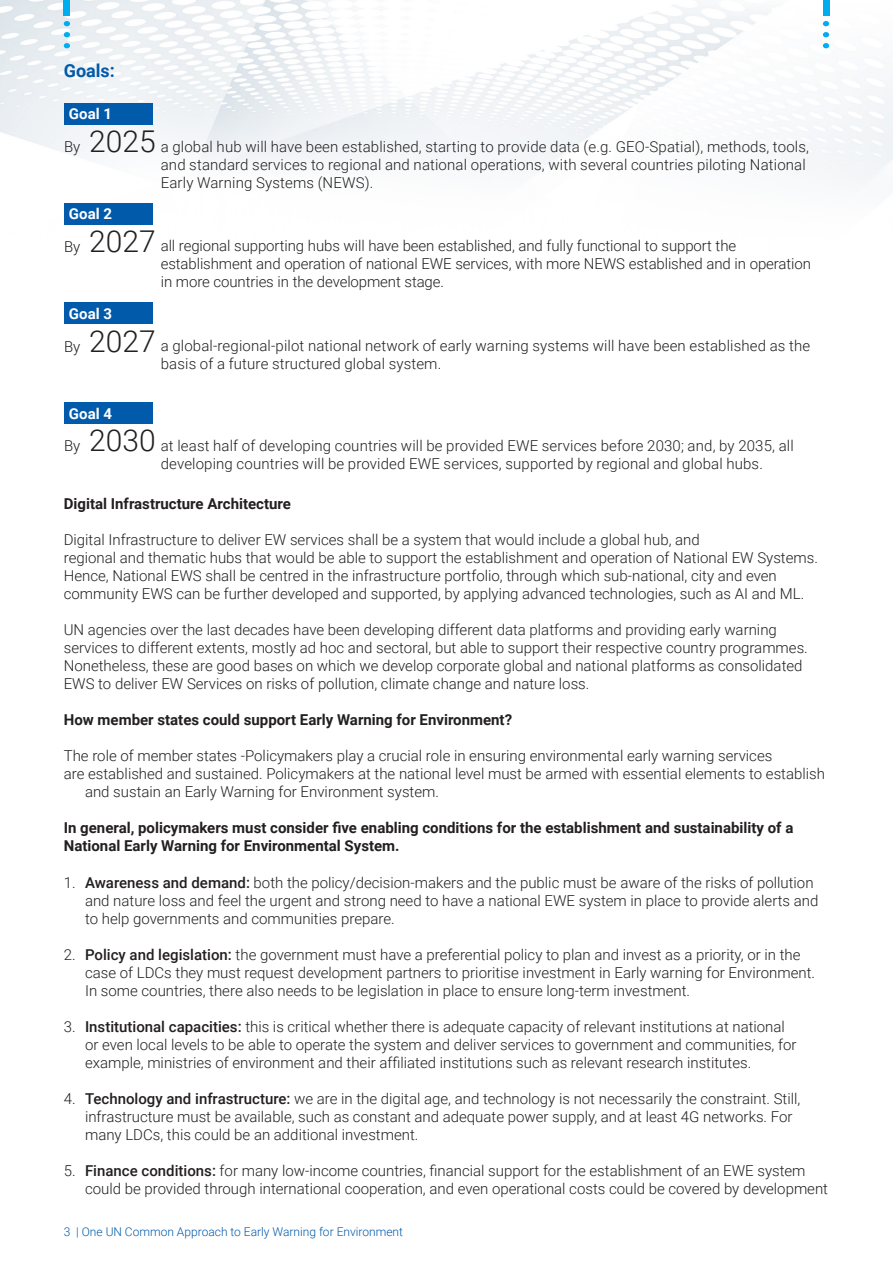
<style>
.page{position:relative;width:893px;height:1263px;background:#fff}
.page>*{position:absolute;margin:0;border:0;box-sizing:border-box;transform-origin:0 0}
.t1{font:300 30px "Roboto";color:#1f2020}
.t2{font:700 18px "Roboto";color:#015aaa}
.Normal__Web{font:300 15px/18px "Roboto";color:#231f20}
.t3{font:300 15px/18px "Roboto";letter-spacing:.01em;color:#1f2020}
.Normal__Web-2{font:700 15px/18px "Roboto";color:#231f20}
.t4{font:700 15px "Roboto";color:#fff}
.t5{font:300 12px "Roboto";color:#015aaa}
.s1{font-size:15px}
.s2{font-weight:500}
</style>
<div class="page">
<img style="left:0;top:0;width:893px;height:225px">
<svg style="left:64px;top:21px;width:6px;height:5px"></svg>
<svg style="left:64px;top:32px;width:6px;height:5px"></svg>
<svg style="left:64px;top:43px;width:6px;height:5px"></svg>
<div style="left:64px;top:0;width:6px;height:15px;background:#00aeef"></div>
<svg style="left:823px;top:21px;width:6px;height:5px"></svg>
<svg style="left:823px;top:32px;width:6px;height:5px"></svg>
<svg style="left:823px;top:43px;width:6px;height:5px"></svg>
<div style="left:823px;top:0;width:6px;height:15px;background:#00aeef"></div>
<div style="left:64px;top:103px;width:88px;height:21px;background:#015aaa"></div>
<div style="left:64px;top:203px;width:88px;height:21px;background:#015aaa"></div>
<div style="left:64px;top:303px;width:88px;height:21px;background:#015aaa"></div>
<div style="left:64px;top:403px;width:88px;height:21px;background:#015aaa"></div>
<p class="t2" style="left:64px;top:58px;width:53px">Goals:</p>
<p class="t4" style="left:69px;top:104px;width:45px">Goal 1</p>
<p class="t1" style="left:64px;top:120px;width:93px"><span class="s1">By</span> 2025</p>
<p class="t3" style="left:161px;top:137px;width:650px">a global hub will have been established, starting to provide data (e.g. GEO-Spatial), methods, tools, and standard services to regional and national operations, with several countries piloting National<br>Early Warning Systems (NEWS).</p>
<p class="t4" style="left:69px;top:203px;width:45px">Goal 2</p>
<p class="t1" style="left:64px;top:220px;width:93px"><span class="s1">By</span> 2027</p>
<p class="t3" style="left:161px;top:236px;width:652px">all regional supporting hubs will have been established, and fully functional to support the establishment and operation of national EWE services, with more NEWS established and in operation in more countries in the development stage.</p>
<p class="t4" style="left:69px;top:303px;width:45px">Goal 3</p>
<p class="t1" style="left:64px;top:320px;width:93px"><span class="s1">By</span> 2027</p>
<p class="t3" style="left:161px;top:336px;width:651px">a global-regional-pilot national network of early warning systems will have been established as the basis of a future structured global system.</p>
<p class="t4" style="left:69px;top:403px;width:45px">Goal 4</p>
<p class="t1" style="left:64px;top:420px;width:93px"><span class="s1">By</span> 2030</p>
<p class="t3" style="left:161px;top:436px;width:634px">at least half of developing countries will be provided EWE services before 2030; and, by 2035, all developing countries will be provided EWE services, supported by regional and global hubs.</p>
<p class="Normal__Web-2" style="left:64px;top:494px;width:229px">Digital Infrastructure Architecture</p>
<p class="Normal__Web" style="left:64px;top:530px;width:637px">Digital Infrastructure to deliver EW services shall be a system that would include a global hub, and</p>
<p class="Normal__Web" style="left:64px;top:548px;width:756px">regional and thematic hubs that would be able to support the establishment and operation of National EW Systems.</p>
<p class="Normal__Web" style="left:64px;top:566px;width:715px">Hence, National EWS shall be centred in the infrastructure portfolio, through which sub-national, city and even</p>
<p class="Normal__Web" style="left:64px;top:584px;width:742px">community EWS can be further developed and supported, by applying advanced technologies, such as AI and ML.</p>
<p class="Normal__Web" style="left:64px;top:620px;width:715px">UN agencies over the last decades have been developing different data platforms and providing early warning</p>
<p class="Normal__Web" style="left:64px;top:638px;width:746px">services to different extents, mostly ad hoc and sectoral, but able to support their respective country programmes.</p>
<p class="Normal__Web" style="left:64px;top:656px;width:740px">Nonetheless, these are good bases on which we develop corporate global and national platforms as consolidated</p>
<p class="Normal__Web" style="left:64px;top:674px;width:527px">EWS to deliver EW Services on risks of pollution, climate change and nature loss.</p>
<p class="Normal__Web-2" style="left:64px;top:710px;width:450px">How member states could support Early Warning for Environment?</p>
<p class="Normal__Web" style="left:64px;top:746px;width:710px">The role of member states -Policymakers play a crucial role in ensuring environmental early warning services</p>
<p class="Normal__Web" style="left:85px;top:764px;width:741px;text-indent:-21px">are established and sustained. Policymakers at the national level must be armed with essential elements to establish and sustain an Early Warning for Environment system.</p>
<p class="Normal__Web-2" style="left:64px;top:818px;width:731px">In general, policymakers must consider five enabling conditions for the establishment and sustainability of a<br>National Early Warning for Environmental System.</p>
<p class="Normal__Web" style="left:85px;top:873px;width:735px;text-indent:-21px">1. <span class="s2">Awareness and demand:</span> both the policy/decision-makers and the public must be aware of the risks of pollution and nature loss and feel the urgent and strong need to have a national EWE system in place to provide alerts and to help governments and communities prepare.</p>
<p class="Normal__Web" style="left:85px;top:945px;width:732px;text-indent:-21px">2. <span class="s2">Policy and legislation:</span> the government must have a preferential policy to plan and invest as a priority, or in the case of LDCs they must request development partners to prioritise investment in Early warning for Environment.<br>In some countries, there also needs to be legislation in place to ensure long-term investment.</p>
<p class="Normal__Web" style="left:85px;top:1017px;width:713px;text-indent:-21px">3. <span class="s2">Institutional capacities:</span> this is critical whether there is adequate capacity of relevant institutions at national or even local levels to be able to operate the system and deliver services to government and communities, for example, ministries of environment and their affiliated institutions such as relevant research institutes.</p>
<p class="Normal__Web" style="left:85px;top:1089px;width:717px;text-indent:-21px">4. <span class="s2">Technology and infrastructure:</span> we are in the digital age, and technology is not necessarily the constraint. Still, infrastructure must be available, such as constant and adequate power supply, and at least 4G networks. For many LDCs, this could be an additional investment.</p>
<p class="Normal__Web" style="left:85px;top:1161px;width:744px;text-indent:-21px">5. <span class="s2">Finance conditions:</span> for many low-income countries, financial support for the establishment of an EWE system could be provided through international cooperation, and even operational costs could be covered by development</p>
<p class="t5" style="left:64px;top:1224px;width:341px">3 | One UN Common Approach to Early Warning for Environment</p>
</div>
